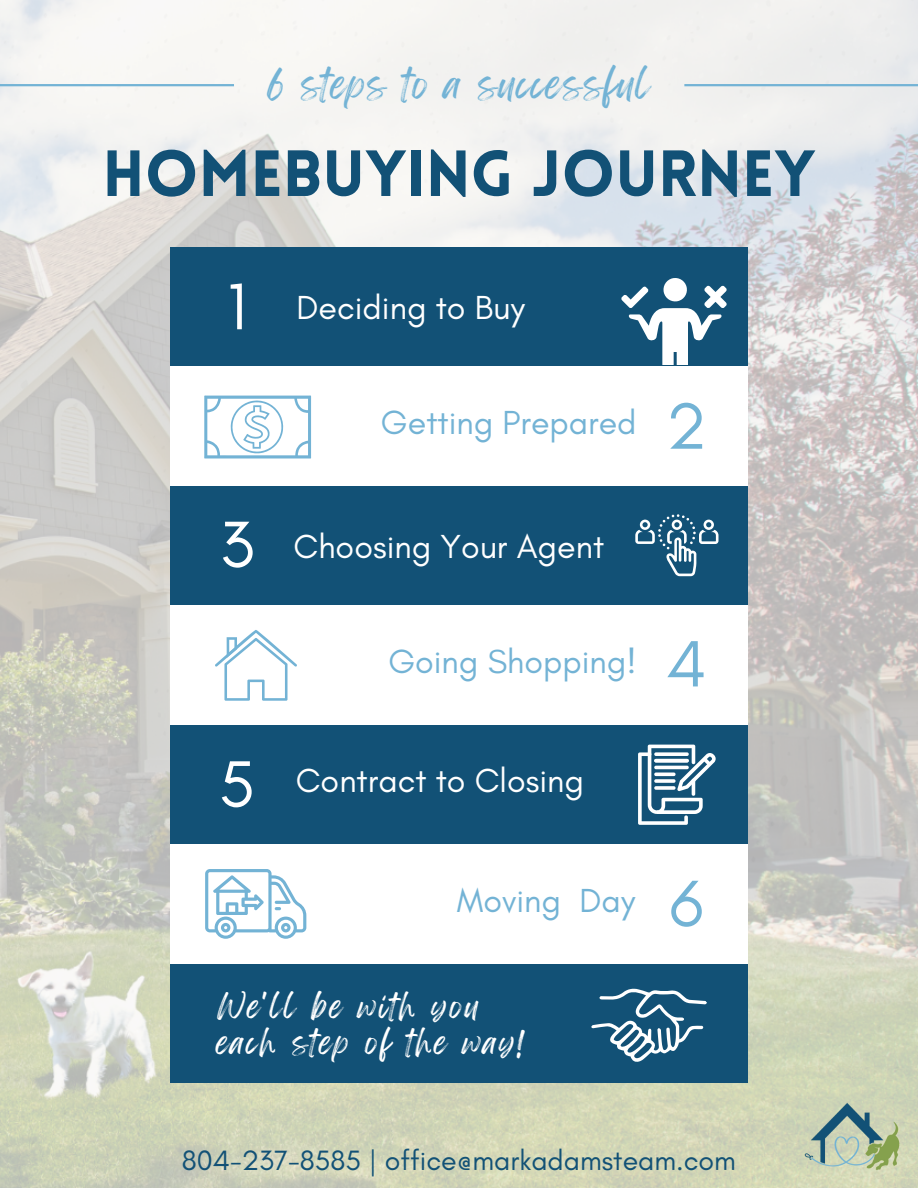
<style>
.page{position:relative;width:918px;height:1188px;background:#fff}
.page>*{position:absolute;margin:0;border:0;box-sizing:border-box;transform-origin:0 0}
.t1{font:66.6px "Glacial Indifference";color:#fff}
.t2{font:66.6px "Glacial Indifference";color:#73b3d5}
.t3{font:900 63.75px "Lovelo";color:#125176}
.t4{font:35.25px "Feeling Passionate";letter-spacing:.04em;color:#73b3d5}
.t5{font:33.9px "Glacial Indifference";color:#fff}
.t6{font:33.9px "Glacial Indifference";color:#73b3d5}
.t7{font:28.5px "Glacial Indifference";color:#125176}
.t8{font:28.5px "Feeling Passionate";letter-spacing:.09em;color:#fff}
</style>
<div class="page">
<img style="left:0;top:0;width:918px;height:1188px">
<hr style="left:0;top:84px;width:234px;height:2px;background:#73b3d5">
<hr style="left:684px;top:84px;width:234px;height:2px;background:#73b3d5">
<img style="left:801px;top:1101px;width:101px;height:72px">
<div style="left:171px;top:247px;width:577px;height:119px;background:#125176"></div>
<div style="left:171px;top:486px;width:577px;height:119px;background:#125176"></div>
<div style="left:171px;top:725px;width:577px;height:119px;background:#125176"></div>
<div style="left:171px;top:964px;width:577px;height:119px;background:#125176"></div>
<div style="left:171px;top:366px;width:577px;height:120px;background:#fff"></div>
<div style="left:171px;top:605px;width:577px;height:120px;background:#fff"></div>
<div style="left:171px;top:844px;width:577px;height:120px;background:#fff"></div>
<svg style="left:621px;top:278px;width:106px;height:87px"></svg>
<svg style="left:204px;top:396px;width:107px;height:63px"></svg>
<svg style="left:635px;top:514px;width:83px;height:62px"></svg>
<svg style="left:638px;top:745px;width:78px;height:80px"></svg>
<svg style="left:205px;top:869px;width:101px;height:70px"></svg>
<svg style="left:215px;top:630px;width:82px;height:71px"></svg>
<svg style="left:580px;top:988px;width:138px;height:96px"></svg>
<p class="t4" style="left:267px;top:55px;width:385px">6 steps to a successful</p>
<p class="t3" style="left:102px;top:148px;width:715px">HOMEBUYING JOURNEY</p>
<p class="t1" style="left:227px;top:266px;width:21px">1</p>
<p class="t1" style="left:220px;top:504px;width:36px">3</p>
<p class="t1" style="left:219px;top:743px;width:38px">5</p>
<p class="t5" style="left:297px;top:287px;width:230px">Deciding to Buy</p>
<p class="t6" style="left:381px;top:401px;width:257px">Getting Prepared</p>
<p class="t5" style="left:294px;top:526px;width:312px">Choosing Your Agent</p>
<p class="t6" style="left:388px;top:641px;width:250px">Going Shopping!</p>
<p class="t5" style="left:296px;top:760px;width:290px">Contract to Closing</p>
<p class="t6" style="left:457px;top:880px;width:180px">Moving Day</p>
<p class="t8" style="left:217px;top:983px;width:263px">We'll be with you</p>
<p class="t8" style="left:217px;top:1019px;width:309px">each step of the way!</p>
<p class="t2" style="left:666px;top:385px;width:42px">2</p>
<p class="t2" style="left:666px;top:623px;width:42px">4</p>
<p class="t2" style="left:669px;top:863px;width:36px">6</p>
<p class="t7" style="left:182px;top:1143px;width:556px">804-237-8585 | office@markadamsteam.com</p>
</div>
